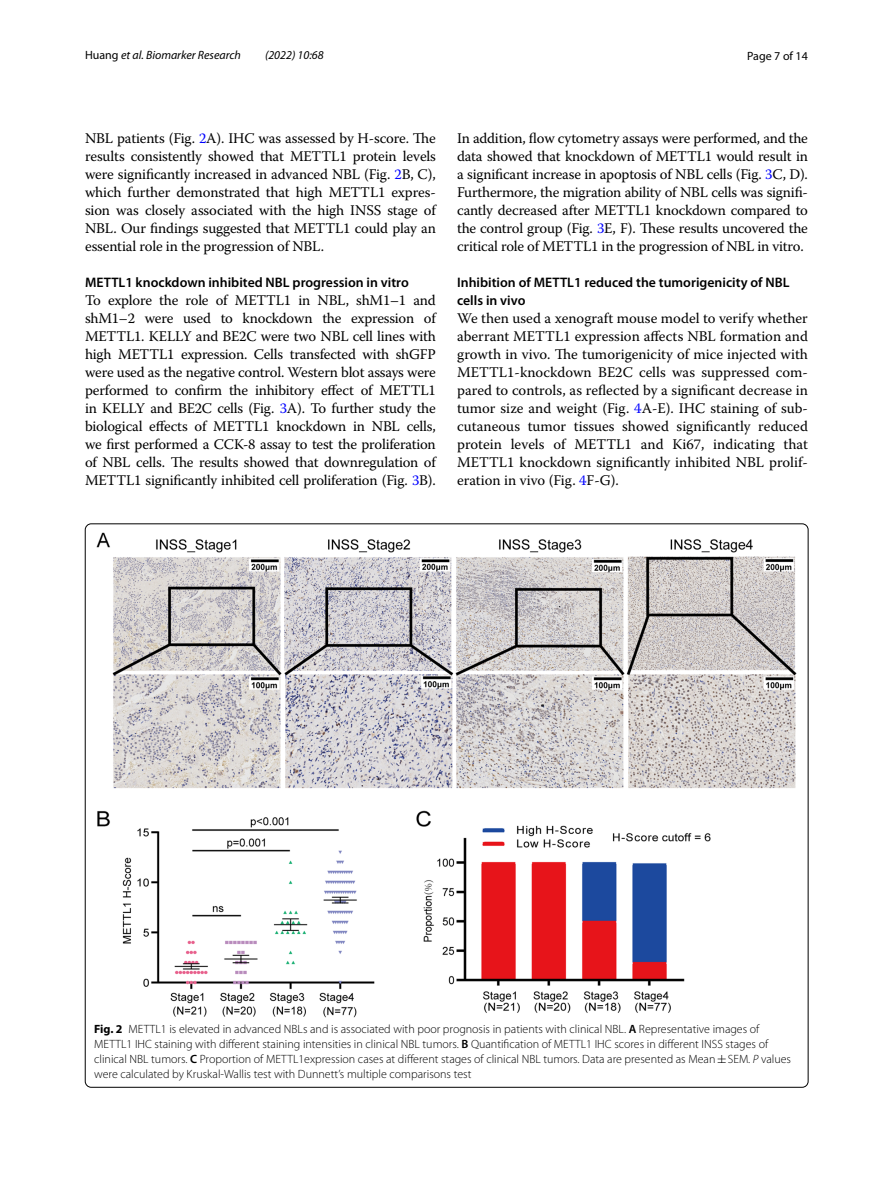
<style>
.page{position:relative;width:893px;height:1187px;background:#fff}
.page>*{position:absolute;margin:0;border:0;box-sizing:border-box;transform-origin:0 0}
.t1{font:14.7px/18px "Warnock Pro";letter-spacing:-.01em;color:#000;text-align:justify}
.t2{font:600 13.8px/18px "Myriad Pro";color:#000}
.t3{font:300 12px/15px "Myriad Pro";color:#000}
.t4{font:italic 12px "Myriad Pro";color:#000}
.t5{font:12px "Myriad Pro";color:#000}
.s1{font-style:normal}
.s2{color:#00f}
.s3{font-weight:700}
.s4{font-weight:600}
.s5{font-family:"MTSY";font-weight:400}
.s6{font-style:italic}
</style>
<div class="page">
<img style="left:96px;top:533px;width:701px;height:484px">
<p class="t4" style="left:85px;top:48px;width:157px"><span class="s1">Huang</span> et al. Biomarker Research</p>
<p class="t4" style="left:265px;top:48px;width:60px">(2022) 10:68</p>
<p class="t5" style="left:747px;top:48px;width:62px">Page 7 of 14</p>
<p class="t1" style="left:85px;top:128px;width:352px">NBL patients (Fig. <span class="s2">2</span>A). IHC was assessed by H-score. The results consistently showed that METTL1 protein levels were significantly increased in advanced NBL (Fig. <span class="s2">2</span>B, C), which further demonstrated that high METTL1 expres&shy;sion was closely associated with the high INSS stage of NBL. Our findings suggested that METTL1 could play an essential role in the progression of NBL.</p>
<p class="t2" style="left:85px;top:273px;width:325px">METTL1 knockdown inhibited NBL progression in vitro</p>
<p class="t1" style="left:85px;top:290px;width:352px">To explore the role of METTL1 in NBL, shM1–1 and shM1–2 were used to knockdown the expression of METTL1. KELLY and BE2C were two NBL cell lines with high METTL1 expression. Cells transfected with shGFP were used as the negative control. Western blot assays were performed to confirm the inhibitory effect of METTL1 in KELLY and BE2C cells (Fig. <span class="s2">3</span>A). To further study the biological effects of METTL1 knockdown in NBL cells, we first performed a CCK-8 assay to test the proliferation of NBL cells. The results showed that downregulation of METTL1 significantly inhibited cell proliferation (Fig. <span class="s2">3</span>B).</p>
<p class="t1" style="left:457px;top:128px;width:352px">In addition, flow cytometry assays were performed, and the data showed that knockdown of METTL1 would result in a significant increase in apoptosis of NBL cells (Fig. <span class="s2">3</span>C, D).<br>Furthermore, the migration ability of NBL cells was signifi&shy;cantly decreased after METTL1 knockdown compared to the control group (Fig. <span class="s2">3</span>E, F). These results uncovered the critical role of METTL1 in the progression of NBL in vitro.</p>
<p class="t2" style="left:457px;top:273px;width:334px">Inhibition of METTL1 reduced the tumorigenicity of NBL cells in vivo</p>
<p class="t1" style="left:457px;top:308px;width:352px">We then used a xenograft mouse model to verify whether aberrant METTL1 expression affects NBL formation and growth in vivo. The tumorigenicity of mice injected with METTL1-knockdown BE2C cells was suppressed com&shy;pared to controls, as reflected by a significant decrease in tumor size and weight (Fig. <span class="s2">4</span>A-E). IHC staining of sub&shy;cutaneous tumor tissues showed significantly reduced protein levels of METTL1 and Ki67, indicating that METTL1 knockdown significantly inhibited NBL prolif&shy;eration in vivo (Fig. <span class="s2">4</span>F-G).</p>
<p class="t3" style="left:94px;top:1021px;width:698px"><span class="s3">Fig. 2</span> METTL1 is elevated in advanced NBLs and is associated with poor prognosis in patients with clinical NBL. <span class="s4">A</span> Representative images of METTL1 IHC staining with different staining intensities in clinical NBL tumors. <span class="s4">B</span> Quantification of METTL1 IHC scores in different INSS stages of clinical NBL tumors. <span class="s4">C</span> Proportion of METTL1expression cases at different stages of clinical NBL tumors. Data are presented as Mean<span class="s5">±</span>SEM<span class="s6">. P</span> values were calculated by Kruskal-Wallis test with Dunnett’s multiple comparisons test</p>
</div>
